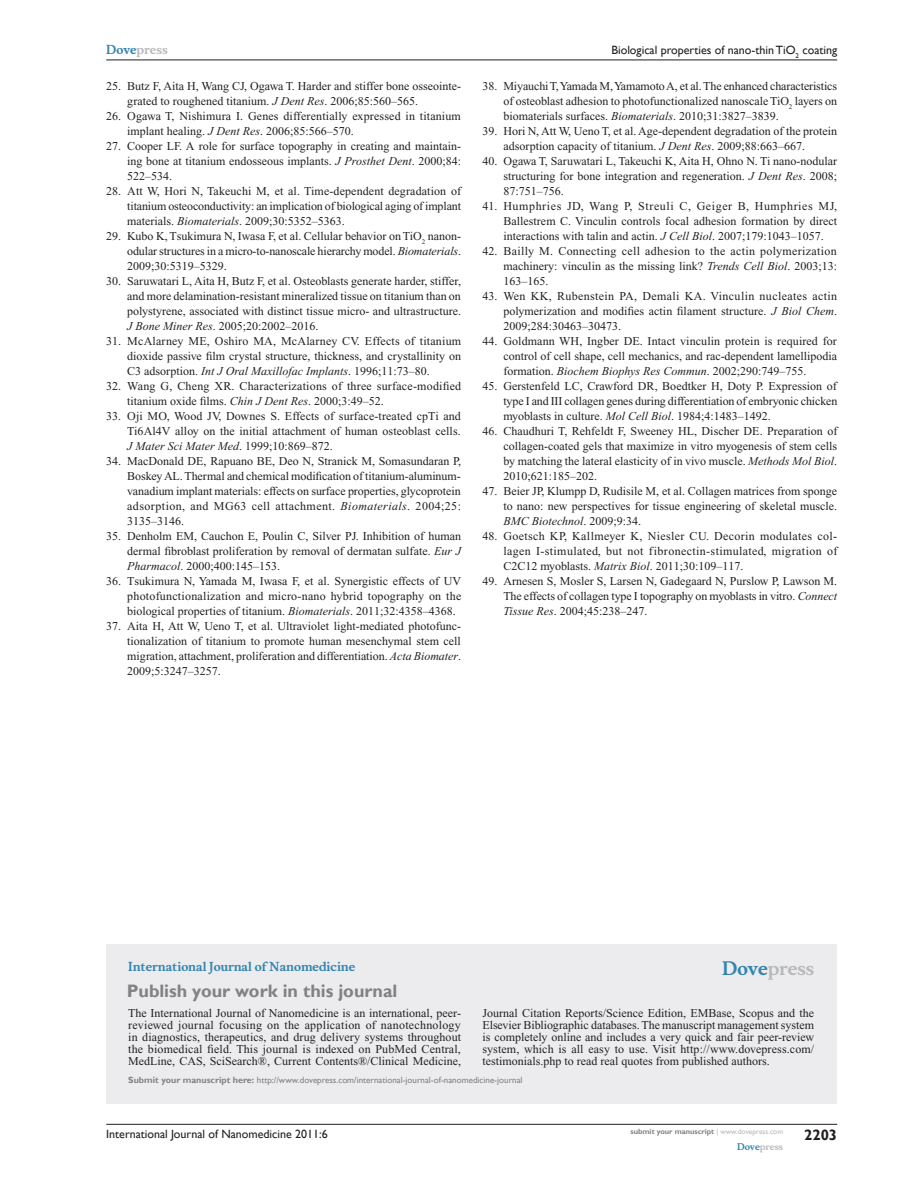
<style>
.page{position:relative;width:918px;height:1188px;background:#fff}
.page>*{position:absolute;margin:0;border:0;box-sizing:border-box;transform-origin:0 0}
.t1{font:700 18px "Gill Sans";color:#808285}
.t2{font:700 18px "Musee";color:#b8b9bc}
.t3{font:700 15px "Gill Sans";color:#231f20}
.t4{font:12px/15px "Times New Roman";color:#231f20;text-align:justify}
.t5{font:12px/15px "Times New Roman";letter-spacing:.02em;color:#231f20}
.t6{font:12px "Gill Sans";color:#231f20}
.t7{font:700 12px "Musee";color:#3485ae}
.t8{font:700 12px "Musee";color:#b8b9bc}
.t9{font:9px "Gill Sans";color:#808285}
.t10{font:700 9px "Musee";color:#b8b9bc}
.t11{font:700 7.5px "Gill Sans";color:#808285}
.s1{color:#3485ae}
.s2{font-style:italic}
.s3{font-weight:700}
.s4{font-weight:400;color:#b8b9bc}
</style>
<div class="page">
<div style="left:106px;top:944px;width:731px;height:159px;background:#ececee"></div>
<hr style="left:106px;top:1124px;width:731px;height:1px;background:#231f20">
<hr style="left:106px;top:60px;width:731px;height:1px;background:#231f20">
<p class="t8" style="left:106px;top:43px;width:63px"><span class="s1">Dove</span>press</p>
<p class="t4" style="left:127px;top:79px;width:335px;text-indent:-21px">25. Butz F, Aita H, Wang CJ, Ogawa T. Harder and stiffer bone osseointe&shy;grated to roughened titanium. <span class="s2">J Dent Res</span>. 2006;85:560–565.</p>
<p class="t4" style="left:127px;top:109px;width:335px;text-indent:-21px">26. Ogawa T, Nishimura I. Genes differentially expressed in titanium implant healing. <span class="s2">J Dent Res</span>. 2006;85:566–570.</p>
<p class="t4" style="left:127px;top:139px;width:335px;text-indent:-21px">27. Cooper LF. A role for surface topography in creating and maintain&shy;ing bone at titanium endosseous implants. <span class="s2">J Prosthet Dent</span>. 2000;84:<br>522–534.</p>
<p class="t4" style="left:127px;top:184px;width:335px;text-indent:-21px">28. Att W, Hori N, Takeuchi M, et al. Time-dependent degradation of titanium osteoconductivity: an implication of biological aging of implant materials. <span class="s2">Biomaterials</span>. 2009;30:5352–5363.</p>
<p class="t4" style="left:127px;top:229px;width:335px;text-indent:-21px">29. Kubo K, Tsukimura N, Iwasa F, et al. Cellular behavior on TiO<sub>2</sub> nanon&shy;odular structures in a micro-to-nanoscale hierarchy model. <span class="s2">Biomaterials</span>.<br>2009;30:5319–5329.</p>
<p class="t4" style="left:127px;top:274px;width:335px;text-indent:-21px">30. Saruwatari L, Aita H, Butz F, et al. Osteoblasts generate harder, stiffer, and more delamination-resistant mineralized tissue on titanium than on polystyrene, associated with distinct tissue micro- and ultrastructure.<br><span class="s2">J Bone Miner Res</span>. 2005;20:2002–2016.</p>
<p class="t4" style="left:127px;top:334px;width:335px;text-indent:-21px">31. McAlarney ME, Oshiro MA, McAlarney CV. Effects of titanium dioxide passive film crystal structure, thickness, and crystallinity on C3 adsorption. <span class="s2">Int J Oral Maxillofac Implants</span>. 1996;11:73–80.</p>
<p class="t5" style="left:127px;top:379px;width:335px;text-indent:-21px">32. Wang G, Cheng XR. Characterizations of three surface-modified titanium oxide films. <span class="s2">Chin J Dent Res</span>. 2000;3:49–52.</p>
<p class="t4" style="left:127px;top:409px;width:335px;text-indent:-21px">33. Oji MO, Wood JV, Downes S. Effects of surface-treated cpTi and Ti6Al4V alloy on the initial attachment of human osteoblast cells.<br><span class="s2">J Mater Sci Mater Med</span>. 1999;10:869–872.</p>
<p class="t4" style="left:127px;top:454px;width:335px;text-indent:-21px">34. MacDonald DE, Rapuano BE, Deo N, Stranick M, Somasundaran P, Boskey AL. Thermal and chemical modification of titanium-aluminum&shy;vanadium implant materials: effects on surface properties, glycoprotein adsorption, and MG63 cell attachment. <span class="s2">Biomaterials</span>. 2004;25:<br>3135–3146.</p>
<p class="t4" style="left:127px;top:529px;width:335px;text-indent:-21px">35. Denholm EM, Cauchon E, Poulin C, Silver PJ. Inhibition of human dermal fibroblast proliferation by removal of dermatan sulfate. <span class="s2">Eur J Pharmacol</span>. 2000;400:145–153.</p>
<p class="t4" style="left:127px;top:574px;width:336px;text-indent:-21px">36. Tsukimura N, Yamada M, Iwasa F, et al. Synergistic effects of UV photofunctionalization and micro-nano hybrid topography on the biological properties of titanium. <span class="s2">Biomaterials</span>. 2011;32:4358–4368.</p>
<p class="t4" style="left:127px;top:619px;width:335px;text-indent:-21px">37. Aita H, Att W, Ueno T, et al. Ultraviolet light-mediated photofunc&shy;tionalization of titanium to promote human mesenchymal stem cell migration, attachment, proliferation and differentiation. <span class="s2">Acta Biomater</span>.<br>2009;5:3247–3257.</p>
<p class="t6" style="left:611px;top:43px;width:227px">Biological properties of nano-thin TiO<sub>2</sub> coating</p>
<p class="t4" style="left:503px;top:79px;width:335px;text-indent:-21px">38. Miyauchi T, Yamada M, Yamamoto A, et al. The enhanced characteristics of osteoblast adhesion to photofunctionalized nanoscale TiO<sub>2</sub> layers on biomaterials surfaces. <span class="s2">Biomaterials</span>. 2010;31:3827–3839.</p>
<p class="t4" style="left:503px;top:124px;width:335px;text-indent:-21px">39. Hori N, Att W, Ueno T, et al. Age-dependent degradation of the protein adsorption capacity of titanium. <span class="s2">J Dent Res</span>. 2009;88:663–667.</p>
<p class="t4" style="left:503px;top:154px;width:335px;text-indent:-21px">40. Ogawa T, Saruwatari L, Takeuchi K, Aita H, Ohno N. Ti nano-nodular structuring for bone integration and regeneration. <span class="s2">J Dent Res</span>. 2008; 87:751–756.</p>
<p class="t4" style="left:503px;top:199px;width:335px;text-indent:-21px">41. Humphries JD, Wang P, Streuli C, Geiger B, Humphries MJ, Ballestrem C. Vinculin controls focal adhesion formation by direct interactions with talin and actin. <span class="s2">J Cell Biol</span>. 2007;179:1043–1057.</p>
<p class="t4" style="left:503px;top:244px;width:335px;text-indent:-21px">42. Bailly M. Connecting cell adhesion to the actin polymerization machinery: vinculin as the missing link? <span class="s2">Trends Cell Biol</span>. 2003;13:<br>163–165.</p>
<p class="t4" style="left:503px;top:289px;width:335px;text-indent:-21px">43. Wen KK, Rubenstein PA, Demali KA. Vinculin nucleates actin polymerization and modifies actin filament structure. <span class="s2">J Biol Chem</span>.<br>2009;284:30463–30473.</p>
<p class="t4" style="left:503px;top:334px;width:335px;text-indent:-21px">44. Goldmann WH, Ingber DE. Intact vinculin protein is required for control of cell shape, cell mechanics, and rac-dependent lamellipodia formation. <span class="s2">Biochem Biophys Res Commun</span>. 2002;290:749–755.</p>
<p class="t4" style="left:503px;top:379px;width:335px;text-indent:-21px">45. Gerstenfeld LC, Crawford DR, Boedtker H, Doty P. Expression of type I and III collagen genes during differentiation of embryonic chicken myoblasts in culture. <span class="s2">Mol Cell Biol</span>. 1984;4:1483–1492.</p>
<p class="t4" style="left:503px;top:424px;width:335px;text-indent:-21px">46. Chaudhuri T, Rehfeldt F, Sweeney HL, Discher DE. Preparation of collagen-coated gels that maximize in vitro myogenesis of stem cells by matching the lateral elasticity of in vivo muscle. <span class="s2">Methods Mol Biol</span>.<br>2010;621:185–202.</p>
<p class="t4" style="left:503px;top:484px;width:335px;text-indent:-21px">47. Beier JP, Klumpp D, Rudisile M, et al. Collagen matrices from sponge to nano: new perspectives for tissue engineering of skeletal muscle.<br><span class="s2">BMC Biotechnol</span>. 2009;9:34.</p>
<p class="t4" style="left:503px;top:529px;width:335px;text-indent:-21px">48. Goetsch KP, Kallmeyer K, Niesler CU. Decorin modulates col&shy;lagen I-stimulated, but not fibronectin-stimulated, migration of C2C12 -myoblasts. <span class="s2">Matrix Biol</span>. 2011;30:109–117.</p>
<p class="t4" style="left:503px;top:574px;width:335px;text-indent:-21px">49. Arnesen S, Mosler S, Larsen N, Gadegaard N, Purslow P, Lawson M.<br>The effects of collagen type I topography on myoblasts in vitro. <span class="s2">Connect Tissue Res</span>. 2004;45:238–247.</p>
<p class="t7" style="left:128px;top:959px;width:228px">International Journal of Nanomedicine</p>
<h1 class="t1" style="left:127px;top:980px;width:272px">Publish your work in this journal</h1>
<h1 class="t2" style="left:722px;top:958px;width:94px"><span class="s1">Dove</span>press</h1>
<p class="t4" style="left:128px;top:1007px;width:334px;line-height:12px">The International Journal of Nanomedicine is an international, peer&shy;reviewed journal focusing on the application of nanotechnology in diagnostics, therapeutics, and drug delivery systems throughout the biomedical field. This journal is indexed on PubMed Central, MedLine, CAS, SciSearch®, Current Contents®/Clinical Medicine,</p>
<p class="t4" style="left:482px;top:1007px;width:333px;line-height:12px">Journal Citation Reports/Science Edition, EMBase, Scopus and the Elsevier Bibliographic databases. The manuscript management system is completely online and includes a very quick and fair peer-review system, which is all easy to use. Visit http://www.dovepress.com/ testimonials.php to read real quotes from published authors.</p>
<p class="t9" style="left:128px;top:1075px;width:396px"><span class="s3">Submit your manuscript here:</span> http://www.dovepress.com/international-journal-of-nanomedicine-journal</p>
<p class="t6" style="left:106px;top:1127px;width:223px">International Journal of Nanomedicine 2011:6</p>
<p class="t11" style="left:631px;top:1127px;width:154px">submit your manuscript <span class="s4">| www.dovepress.com</span></p>
<p class="t10" style="left:737px;top:1141px;width:48px"><span class="s1">Dove</span>press</p>
<p class="t3" style="left:804px;top:1126px;width:35px">2203</p>
</div>
